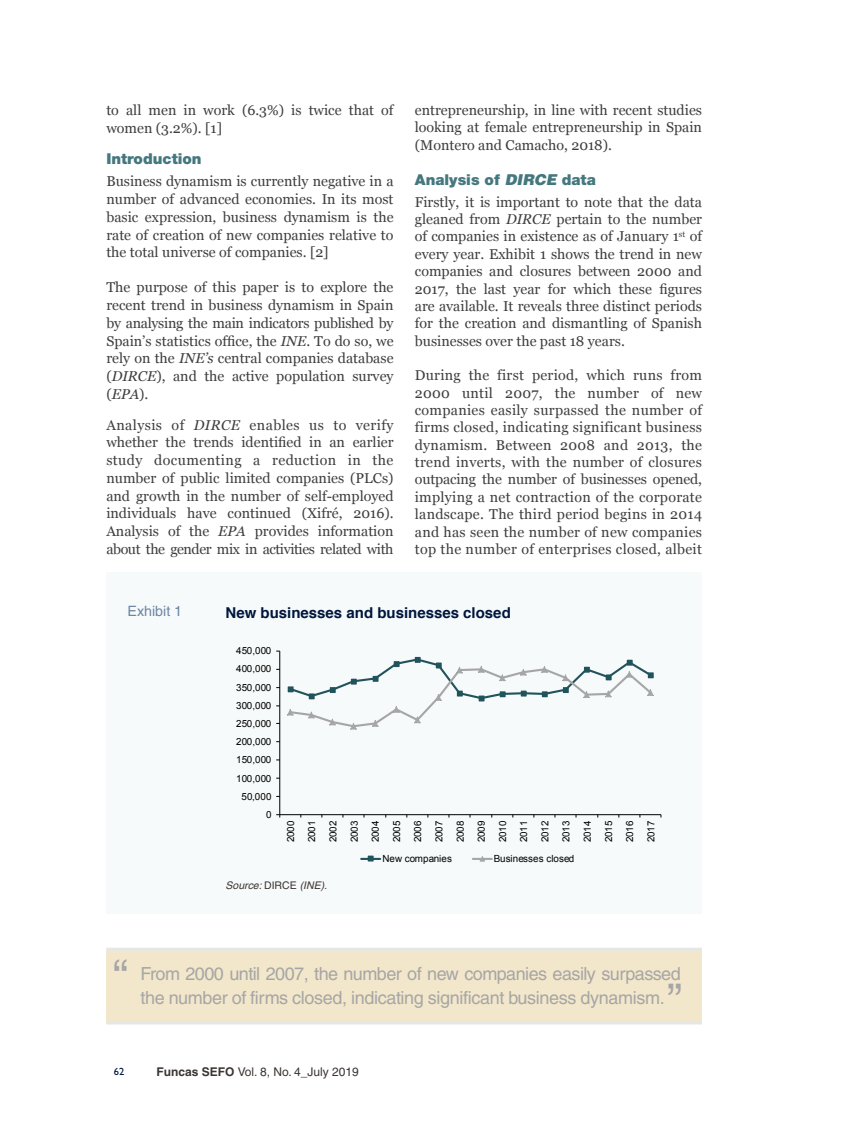
<style>
.page{position:relative;width:851px;height:1127px;background:#fff}
.page>*{position:absolute;margin:0;border:0;box-sizing:border-box;transform-origin:0 0}
._10_-_Texto_Grisete{font:45px "Helvetica";color:#a6a6a6}
._10_-_Texto_Grisete-2{font:18px/24px "Helvetica";letter-spacing:-.02em;color:#a6a6a6}
._13_-_Titulo__Table{font:700 15px "Helvetica";color:#00163d}
._05_-_Epigrafe{font:900 15px "Helvetica Neue";color:#45777e}
._04_-_Texto_general{font:14.25px/17.4px "Georgia";color:#3e3e3f;text-align:justify}
._12_-_Palabra__Table{font:14.25px "Helvetica";color:#6c86a5}
.t1{font:12px "Helvetica";color:#3b3532}
._16_-_Source__Tabla{font:italic 10.5px "Helvetica";color:#3b3532}
.t2{font:500 10.5px "Gill Sans MT Std";color:#00163d}
.t3{font:9.9px "Arial";color:#000}
.t4{font:9.75px/21.1px "Arial";letter-spacing:.015em;color:#000;text-align:justify}
.s1{font-style:italic}
.s2{font-family:"Helvetica";font-style:italic}
.s3{font-style:normal}
.s4{font-family:"Helvetica CE";font-weight:700}
</style>
<div class="page">
<div style="left:106px;top:950px;width:596px;height:73px;background:#f3e7cb"></div>
<hr style="left:106px;top:948px;width:596px;height:3px;background:#e6e6e6">
<hr style="left:106px;top:1021px;width:596px;height:3px;background:#e6e6e6">
<div style="left:106px;top:572px;width:596px;height:341px;background:#f7fafa"></div>
<hr style="left:279px;top:651px;width:1px;height:164px;background:#000">
<hr style="left:280px;top:814px;width:381px;height:1px;background:#000">
<svg style="left:287px;top:657px;width:366px;height:73px"></svg>
<svg style="left:361px;top:856px;width:19px;height:5px"></svg>
<svg style="left:472px;top:856px;width:19px;height:6px"></svg>
<p class="_04_-_Texto_general" style="left:106px;top:101px;width:288px;line-height:17.9px">to all men in work (6.3%) is twice that of women (3.2%). [1]</p>
<p class="_05_-_Epigrafe" style="left:106px;top:150px;width:97px">Introduction</p>
<p class="_04_-_Texto_general" style="left:106px;top:173px;width:288px;line-height:17.9px">Business dynamism is currently negative in a number of advanced economies. In its most basic expression, business dynamism is the rate of creation of new companies relative to the total universe of companies. [2]</p>
<p class="_04_-_Texto_general" style="left:106px;top:279px;width:289px;line-height:17.9px">The purpose of this paper is to explore the recent trend in business dynamism in Spain by analysing the main indicators published by Spain’s statistics office, the <span class="s1">INE</span>. To do so, we rely on the <span class="s1">INE’s</span> central companies database (<span class="s1">DIRCE</span>), and the active population survey (<span class="s1">EPA</span>).</p>
<p class="_04_-_Texto_general" style="left:106px;top:416px;width:289px;line-height:17.9px">Analysis of <span class="s1">DIRCE</span> enables us to verify whether the trends identified in an earlier study documenting a reduction in the number of public limited companies (PLCs) and growth in the number of self-employed individuals have continued (Xifré, 2016).<br>Analysis of the <span class="s1">EPA</span> provides information about the gender mix in activities related with</p>
<p class="_04_-_Texto_general" style="left:415px;top:102px;width:288px">entrepreneurship, in line with recent studies looking at female entrepreneurship in Spain (Montero and Camacho, 2018).</p>
<p class="_05_-_Epigrafe" style="left:415px;top:171px;width:182px">Analysis of <span class="s2">DIRCE</span> data</p>
<p class="_04_-_Texto_general" style="left:415px;top:193px;width:289px">Firstly, it is important to note that the data gleaned from <span class="s1">DIRCE</span> pertain to the number of companies in existence as of January 1<sup>st</sup> of every year. Exhibit 1 shows the trend in new companies and closures between 2000 and 2017, the last year for which these figures are available. It reveals three distinct periods for the creation and dismantling of Spanish businesses over the past 18 years.</p>
<p class="_04_-_Texto_general" style="left:415px;top:367px;width:289px">During the first period, which runs from 2000 until 2007, the number of new companies easily surpassed the number of firms closed, indicating significant business dynamism. Between 2008 and 2013, the trend inverts, with the number of closures outpacing the number of businesses opened, implying a net contraction of the corporate landscape. The third period begins in 2014 and has seen the number of new companies top the number of enterprises closed, albeit</p>
<p class="_12_-_Palabra__Table" style="left:127px;top:603px;width:56px">Exhibit 1</p>
<p class="_13_-_Titulo__Table" style="left:225px;top:603px;width:287px">New businesses and businesses closed</p>
<p class="t3" style="left:236px;top:644px;width:36px">450,000</p>
<p class="t3" style="left:236px;top:662px;width:36px">400,000</p>
<p class="t3" style="left:236px;top:681px;width:36px">350,000</p>
<p class="t3" style="left:236px;top:699px;width:36px">300,000</p>
<p class="t3" style="left:236px;top:717px;width:36px">250,000</p>
<p class="t3" style="left:236px;top:735px;width:36px">200,000</p>
<p class="t3" style="left:236px;top:753px;width:36px">150,000</p>
<p class="t3" style="left:236px;top:771px;width:36px">100,000</p>
<p class="t3" style="left:241px;top:790px;width:32px">50,000</p>
<p class="t3" style="left:266px;top:808px;width:7px">0</p>
<p class="t4" style="left:280px;top:842px;width:23px;rotate:-90deg">2000<br>2001<br>2002<br>2003<br>2004<br>2005<br>2006<br>2007<br>2008<br>2009<br>2010<br>2011<br>2012<br>2013<br>2014<br>2015<br>2016<br>2017</p>
<p class="t3" style="left:382px;top:852px;width:71px">New companies</p>
<p class="t3" style="left:493px;top:852px;width:82px">Businesses closed</p>
<p class="_16_-_Source__Tabla" style="left:225px;top:879px;width:103px">Source: <span class="s3">DIRCE</span> (INE).</p>
<p class="_10_-_Texto_Grisete" style="left:113px;top:950px;width:16px">“</p>
<p class="_10_-_Texto_Grisete-2" style="left:140px;top:962px;width:542px">From 2000 until 2007, the number of new companies easily surpassed the number of firms closed, indicating significant business dynamism.</p>
<p class="_10_-_Texto_Grisete" style="left:667px;top:974px;width:16px">”</p>
<p class="t2" style="left:114px;top:1065px;width:12px">62</p>
<p class="t1" style="left:156px;top:1064px;width:204px"><span class="s4">Funcas SEFO</span> Vol. 8, No. 4_July 2019</p>
</div>
